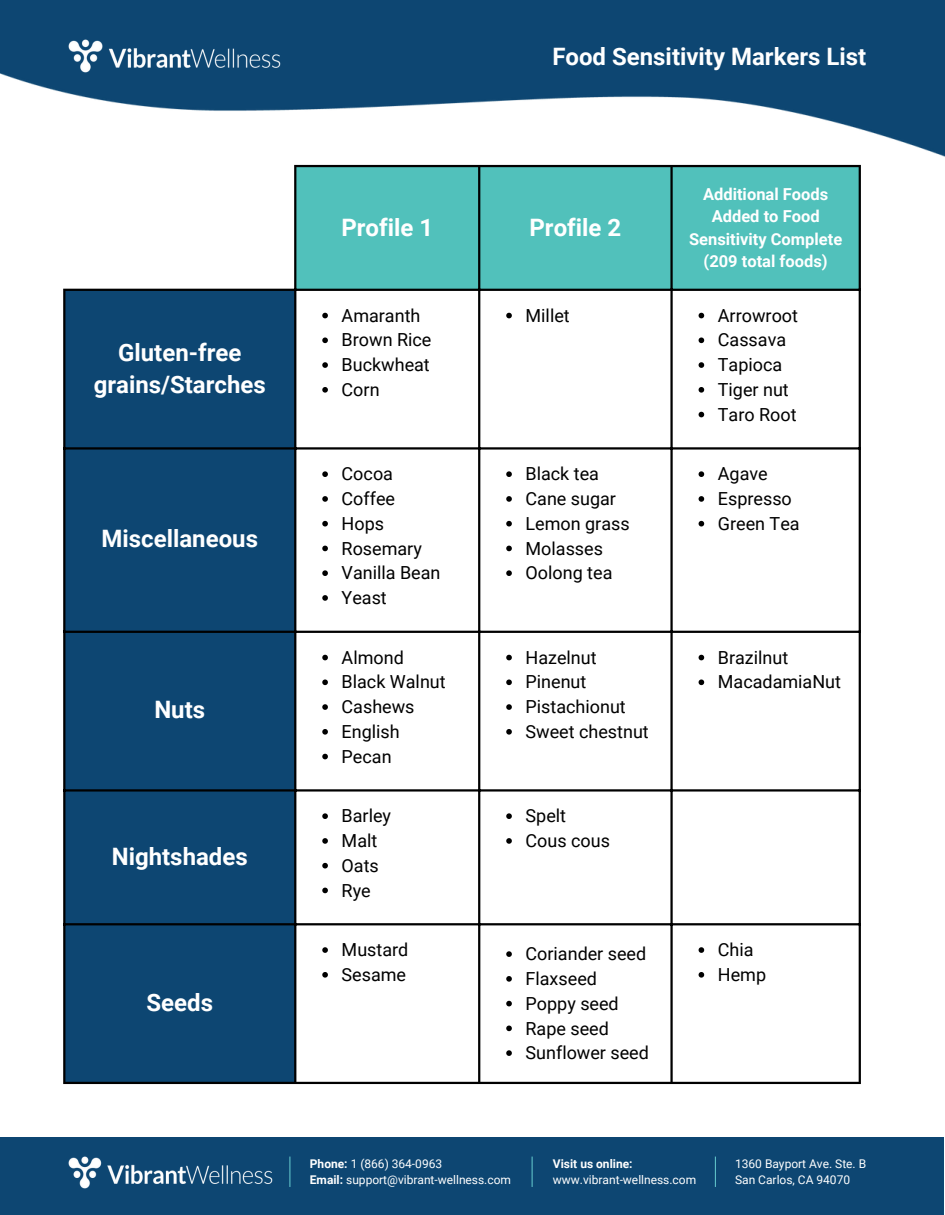
<style>
.page{position:relative;width:945px;height:1215px;background:#fff}
.page>*{position:absolute;margin:0;border:0;box-sizing:border-box;transform-origin:0 0}
.t1{font:700 24px/32.7px "Roboto";color:#fff;text-align:center}
.t2{font:18px/24.8px "Roboto";color:#000}
.t3{font:700 16.5px/22.5px "Roboto";color:#fff;text-align:center}
.t4{font:12px/16px "Roboto";color:#fff}
.t5{font:700 12px "Roboto";color:#fff}
.s1{font-weight:700}
</style>
<div class="page">
<div style="left:0;top:1138px;width:944px;height:77px;background:#0d4672"></div>
<img style="left:69px;top:1157px;width:203px;height:31px">
<hr style="left:289px;top:1157px;width:1px;height:30px;background:#5dbec6">
<hr style="left:532px;top:1157px;width:1px;height:30px;background:#5dbec6">
<hr style="left:715px;top:1157px;width:1px;height:30px;background:#5dbec6">
<img style="left:0;top:0;width:945px;height:165px">
<img style="left:69px;top:40px;width:211px;height:32px">
<div style="left:296px;top:167px;width:563px;height:122px;background:#51c1bb"></div>
<div style="left:65px;top:291px;width:229px;height:791px;background:#0d4672"></div>
<svg style="left:322px;top:313px;width:6px;height:5px"></svg>
<svg style="left:322px;top:337px;width:6px;height:6px"></svg>
<svg style="left:322px;top:362px;width:6px;height:6px"></svg>
<svg style="left:322px;top:387px;width:6px;height:6px"></svg>
<svg style="left:506px;top:313px;width:6px;height:5px"></svg>
<svg style="left:699px;top:313px;width:5px;height:5px"></svg>
<svg style="left:699px;top:337px;width:5px;height:6px"></svg>
<svg style="left:699px;top:362px;width:5px;height:6px"></svg>
<svg style="left:699px;top:387px;width:5px;height:6px"></svg>
<svg style="left:699px;top:412px;width:5px;height:5px"></svg>
<svg style="left:322px;top:471px;width:6px;height:6px"></svg>
<svg style="left:322px;top:496px;width:6px;height:6px"></svg>
<svg style="left:322px;top:521px;width:6px;height:5px"></svg>
<svg style="left:322px;top:546px;width:6px;height:5px"></svg>
<svg style="left:322px;top:570px;width:6px;height:6px"></svg>
<svg style="left:322px;top:595px;width:6px;height:6px"></svg>
<svg style="left:506px;top:471px;width:6px;height:6px"></svg>
<svg style="left:506px;top:496px;width:6px;height:6px"></svg>
<svg style="left:506px;top:521px;width:6px;height:5px"></svg>
<svg style="left:506px;top:546px;width:6px;height:5px"></svg>
<svg style="left:506px;top:570px;width:6px;height:6px"></svg>
<svg style="left:699px;top:471px;width:5px;height:6px"></svg>
<svg style="left:699px;top:496px;width:5px;height:6px"></svg>
<svg style="left:699px;top:521px;width:5px;height:5px"></svg>
<svg style="left:322px;top:655px;width:6px;height:5px"></svg>
<svg style="left:322px;top:679px;width:6px;height:6px"></svg>
<svg style="left:322px;top:704px;width:6px;height:6px"></svg>
<svg style="left:322px;top:729px;width:6px;height:6px"></svg>
<svg style="left:322px;top:754px;width:6px;height:5px"></svg>
<svg style="left:506px;top:655px;width:6px;height:5px"></svg>
<svg style="left:506px;top:679px;width:6px;height:6px"></svg>
<svg style="left:506px;top:704px;width:6px;height:6px"></svg>
<svg style="left:506px;top:729px;width:6px;height:6px"></svg>
<svg style="left:699px;top:655px;width:5px;height:5px"></svg>
<svg style="left:699px;top:679px;width:5px;height:6px"></svg>
<svg style="left:322px;top:813px;width:6px;height:6px"></svg>
<svg style="left:322px;top:838px;width:6px;height:6px"></svg>
<svg style="left:322px;top:863px;width:6px;height:5px"></svg>
<svg style="left:322px;top:888px;width:6px;height:5px"></svg>
<svg style="left:506px;top:813px;width:6px;height:6px"></svg>
<svg style="left:506px;top:838px;width:6px;height:6px"></svg>
<svg style="left:322px;top:947px;width:6px;height:6px"></svg>
<svg style="left:322px;top:972px;width:6px;height:6px"></svg>
<svg style="left:506px;top:951px;width:6px;height:6px"></svg>
<svg style="left:506px;top:976px;width:6px;height:6px"></svg>
<svg style="left:506px;top:1001px;width:6px;height:5px"></svg>
<svg style="left:506px;top:1026px;width:6px;height:5px"></svg>
<svg style="left:506px;top:1050px;width:6px;height:6px"></svg>
<svg style="left:699px;top:947px;width:5px;height:6px"></svg>
<svg style="left:699px;top:972px;width:5px;height:6px"></svg>
<hr style="left:63px;top:291px;width:2px;height:791px;background:#000">
<hr style="left:294px;top:167px;width:2px;height:915px;background:#000">
<hr style="left:478px;top:167px;width:2px;height:915px;background:#000">
<hr style="left:670px;top:167px;width:3px;height:915px;background:#000">
<hr style="left:859px;top:167px;width:2px;height:915px;background:#000">
<hr style="left:294px;top:165px;width:567px;height:2px;background:#000">
<hr style="left:63px;top:289px;width:798px;height:2px;background:#000">
<hr style="left:63px;top:447px;width:798px;height:3px;background:#000">
<hr style="left:63px;top:631px;width:798px;height:2px;background:#000">
<hr style="left:63px;top:789px;width:798px;height:3px;background:#000">
<hr style="left:63px;top:923px;width:798px;height:2px;background:#000">
<hr style="left:63px;top:1082px;width:798px;height:2px;background:#000">
<h1 class="t1" style="left:552px;top:41px;width:315px">Food Sensitivity Markers List</h1>
<h1 class="t1" style="left:94px;top:336px;width:174px">Gluten-free grains/Starches</h1>
<h1 class="t1" style="left:102px;top:523px;width:158px">Miscellaneous</h1>
<h1 class="t1" style="left:154px;top:694px;width:52px">Nuts</h1>
<h1 class="t1" style="left:112px;top:840px;width:137px">Nightshades</h1>
<h1 class="t1" style="left:147px;top:986px;width:68px">Seeds</h1>
<h1 class="t1" style="left:341px;top:211px;width:93px">Profile 1</h1>
<h1 class="t1" style="left:529px;top:211px;width:93px">Profile 2</h1>
<p class="t3" style="left:689px;top:183px;width:155px">Additional Foods<br>Added to Food<br>Sensitivity Complete (209 total foods)</p>
<p class="t2" style="left:342px;top:303px;width:91px">Amaranth<br>Brown Rice<br>Buckwheat<br>Corn</p>
<p class="t2" style="left:526px;top:303px;width:46px">Millet</p>
<p class="t2" style="left:718px;top:303px;width:82px">Arrowroot<br>Cassava<br>Tapioca<br>Tiger nut<br>Taro Root</p>
<p class="t2" style="left:342px;top:462px;width:100px">Cocoa<br>Coffee<br>Hops<br>Rosemary<br>Vanilla Bean<br>Yeast</p>
<p class="t2" style="left:526px;top:462px;width:106px">Black tea<br>Cane sugar<br>Lemon grass<br>Molasses<br>Oolong tea</p>
<p class="t2" style="left:718px;top:462px;width:83px">Agave<br>Espresso<br>Green Tea</p>
<p class="t2" style="left:342px;top:645px;width:106px">Almond<br>Black Walnut<br>Cashews<br>English<br>Pecan</p>
<p class="t2" style="left:526px;top:645px;width:125px">Hazelnut<br>Pinenut<br>Pistachionut<br>Sweet chestnut</p>
<p class="t2" style="left:718px;top:645px;width:125px">Brazilnut<br>MacadamiaNut</p>
<p class="t2" style="left:342px;top:804px;width:51px">Barley<br>Malt<br>Oats<br>Rye</p>
<p class="t2" style="left:526px;top:804px;width:86px">Spelt<br>Cous cous</p>
<p class="t2" style="left:342px;top:938px;width:68px">Mustard<br>Sesame</p>
<p class="t2" style="left:526px;top:942px;width:125px">Coriander seed<br>Flaxseed<br>Poppy seed<br>Rape seed<br>Sunflower seed</p>
<p class="t2" style="left:718px;top:938px;width:50px">Chia<br>Hemp</p>
<p class="t4" style="left:310px;top:1156px;width:203px"><span class="s1">Phone:</span> 1 (866) 364-0963<br><span class="s1">Email:</span> support@vibrant-wellness.com</p>
<p class="t5" style="left:553px;top:1157px;width:81px">Visit us online:</p>
<p class="t4" style="left:553px;top:1172px;width:145px">www.vibrant-wellness.com</p>
<p class="t4" style="left:735px;top:1156px;width:133px">1360 Bayport Ave. Ste. B<br>San Carlos, CA 94070</p>
</div>
